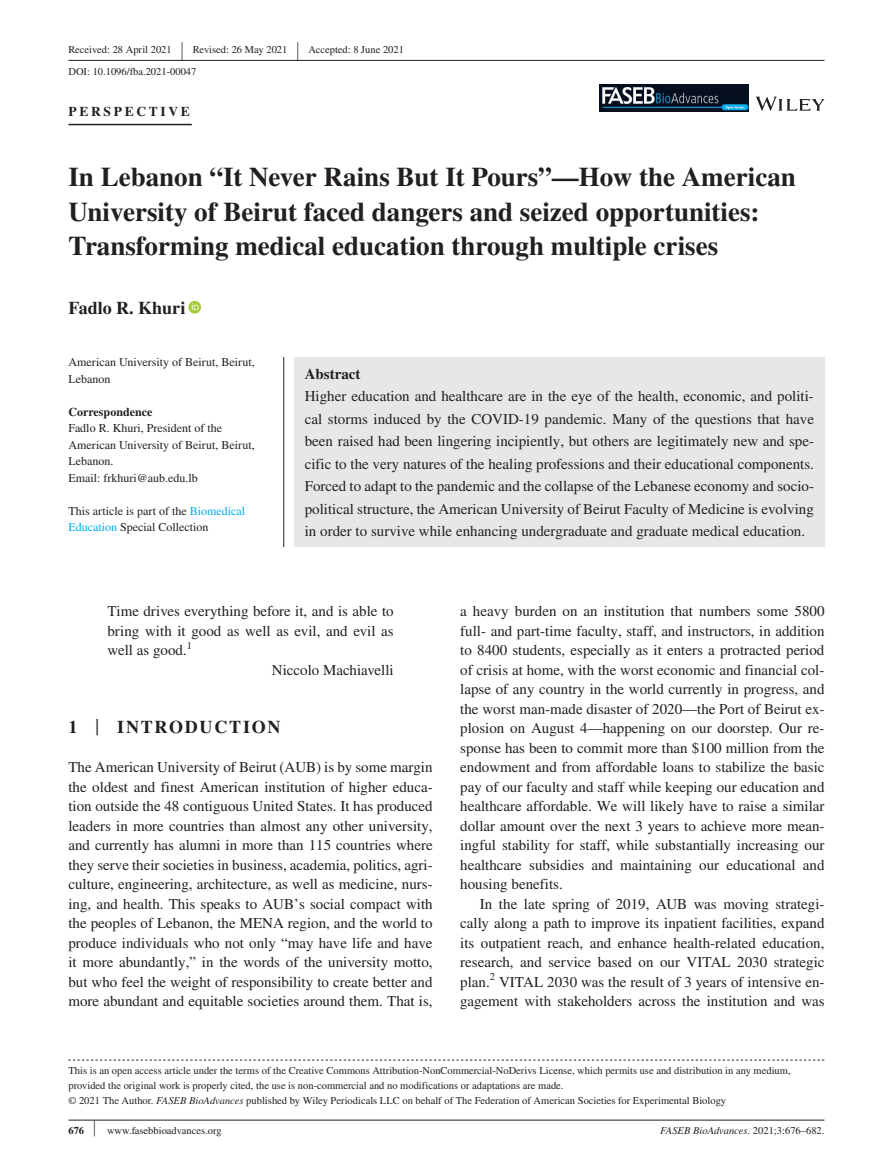
<style>
.page{position:relative;width:893px;height:1174px;background:#fff}
.page>*{position:absolute;margin:0;border:0;box-sizing:border-box;transform-origin:0 0}
.t1{font:700 27px/34.5px "STIX";color:#231f20}
.t2{font:26.55px "STIX";color:#231f20;scale:.4 1}
.t3{font:700 18px "STIX";letter-spacing:.1em;color:#231f20}
.t4{font:700 18px "STIX";color:#231f20}
.t5{font:15px/19.5px "STIX";color:#231f20;text-align:justify}
.t6{font:700 15px "STIX";color:#231f20}
.t7{font:700 13.5px "STIX";letter-spacing:.2em;color:#231f20}
.t8{font:12px/16.5px "STIX";color:#231f20}
.t9{font:700 12px "STIX";color:#231f20}
.t10{font:10.5px/15px "STIX";color:#231f20}
.t11{font:italic 10.5px "STIX";color:#231f20}
.s1{color:#00aeef}
.s2{font-weight:400;font-size:23.7px}
.s3{font-style:italic}
.s4{font-weight:700}
.s5{font-size:23.1px}
.s6{font-style:normal}
</style>
<div class="page">
<hr style="left:68px;top:1119px;width:756px;height:1px;background:#231f20">
<svg style="left:756px;top:97px;width:68px;height:14px"></svg>
<img style="left:599px;top:84px;width:149px;height:27px">
<hr style="left:68px;top:60px;width:756px;height:1px;background:#231f20">
<hr style="left:68px;top:124px;width:124px;height:1px;background:#231f20">
<svg style="left:188px;top:301px;width:13px;height:12px"></svg>
<svg style="left:192px;top:303px;width:7px;height:7px"></svg>
<svg style="left:68px;top:1059px;width:756px;height:1px"></svg>
<div style="left:294px;top:357px;width:530px;height:190px;background:#e6e7e9"></div>
<hr style="left:283px;top:357px;width:1px;height:190px;background:#231f20">
<p class="t10" style="left:68px;top:43px;width:105px">Received: 28 April 2021</p>
<h2 class="t2" style="left:181px;top:33px;width:7px">|</h2>
<p class="t10" style="left:193px;top:43px;width:96px">Revised: 26 May 2021</p>
<h2 class="t2" style="left:297px;top:33px;width:7px">|</h2>
<p class="t10" style="left:308px;top:43px;width:97px">Accepted: 8 June 2021</p>
<p class="t10" style="left:68px;top:65px;width:130px">DOI: 10.1096/fba.2021-00047</p>
<p class="t7" style="left:68px;top:103px;width:123px">PERSPECTIVE</p>
<h1 class="t1" style="left:68px;top:159px;width:729px">In Lebanon “It Never Rains But It Pours”—How the American<br>University of Beirut faced dangers and seized opportunities:<br>Transforming medical education through multiple crises</h1>
<p class="t4" style="left:68px;top:297px;width:118px">Fadlo R. Khuri</p>
<p class="t8" style="left:68px;top:355px;width:188px">American University of Beirut, Beirut,<br>Lebanon</p>
<p class="t9" style="left:68px;top:404px;width:85px">Correspondence</p>
<p class="t8" style="left:68px;top:421px;width:188px">Fadlo R. Khuri, President of the<br>American University of Beirut, Beirut,<br>Lebanon.<br>Email: frkhuri@aub.edu.lb</p>
<p class="t8" style="left:68px;top:503px;width:178px">This article is part of the <span class="s1">Biomedical<br>Education</span> Special Collection</p>
<p class="t6" style="left:305px;top:365px;width:57px">Abstract</p>
<p class="t5" style="left:305px;top:386px;width:511px;line-height:22.5px">Higher education and healthcare are in the eye of the health, economic, and politi&shy;cal storms induced by the COVID-19 pandemic. Many of the questions that have been raised had been lingering incipiently, but others are legitimately new and spe&shy;cific to the very natures of the healing professions and their educational components.<br>Forced to adapt to the pandemic and the collapse of the Lebanese economy and socio&shy;political structure, the American University of Beirut Faculty of Medicine is evolving in order to survive while enhancing undergraduate and graduate medical education.</p>
<p class="t5" style="left:107px;top:602px;width:288px">Time drives everything before it, and is able to bring with it good as well as evil, and evil as well as good.</p>
<p class="t10" style="left:187px;top:638px;width:7px">1</p>
<p class="t5" style="left:272px;top:661px;width:123px">Niccolo Machiavelli</p>
<p class="t3" style="left:68px;top:716px;width:214px">1 <span class="s2">|</span> INTRODUCTION</p>
<p class="t5" style="left:68px;top:758px;width:366px">The American University of Beirut (AUB) is by some margin the oldest and finest American institution of higher educa&shy;tion outside the 48 contiguous United States. It has produced leaders in more countries than almost any other university, and currently has alumni in more than 115 countries where they serve their societies in business, academia, politics, agri&shy;culture, engineering, architecture, as well as medicine, nurs&shy;ing, and health. This speaks to AUB’s social compact with the peoples of Lebanon, the MENA region, and the world to produce individuals who not only “may have life and have it more abundantly,” in the words of the university motto, but who feel the weight of responsibility to create better and more abundant and equitable societies around them. That is,</p>
<p class="t5" style="left:460px;top:602px;width:366px">a heavy burden on an institution that numbers some 5800 full- and part-time faculty, staff, and instructors, in addition to 8400 students, especially as it enters a protracted period of crisis at home, with the worst economic and financial col&shy;lapse of any country in the world currently in progress, and the worst man-made disaster of 2020—the Port of Beirut ex&shy;plosion on August 4—happening on our doorstep. Our re&shy;sponse has been to commit more than $100 million from the endowment and from affordable loans to stabilize the basic pay of our faculty and staff while keeping our education and healthcare affordable. We will likely have to raise a similar dollar amount over the next 3 years to achieve more mean&shy;ingful stability for staff, while substantially increasing our healthcare subsidies and maintaining our educational and housing benefits.</p>
<p class="t5" style="left:460px;top:895px;width:366px;text-indent:20px">In the late spring of 2019, AUB was moving strategi&shy;cally along a path to improve its inpatient facilities, expand its outpatient reach, and enhance health-related education, research, and service based on our VITAL 2030 strategic plan.</p>
<p class="t10" style="left:490px;top:969px;width:7px">2</p>
<p class="t5" style="left:460px;top:973px;width:366px;text-align:right">VITAL 2030 was the result of 3 years of intensive en&shy;gagement with stakeholders across the institution and was</p>
<p class="t10" style="left:68px;top:1063px;width:724px">This is an open access article under the terms of the Creative Commons Attribution-NonCommercial-NoDerivs License, which permits use and distribution in any medium, provided the original work is properly cited, the use is non-commercial and no modifications or adaptations are made.<br>© 2021 The Author. <span class="s3">FASEB BioAdvances</span> published by Wiley Periodicals LLC on behalf of The Federation of American Societies for Experimental Biology</p>
<p class="t10" style="left:68px;top:1123px;width:155px"><span class="s4">676</span> <span class="s5">|</span> www.fasebbioadvances.org</p>
<p class="t11" style="left:660px;top:1123px;width:166px">FASEB BioAdvances. <span class="s6">2021;3:676–682.</span></p>
</div>
